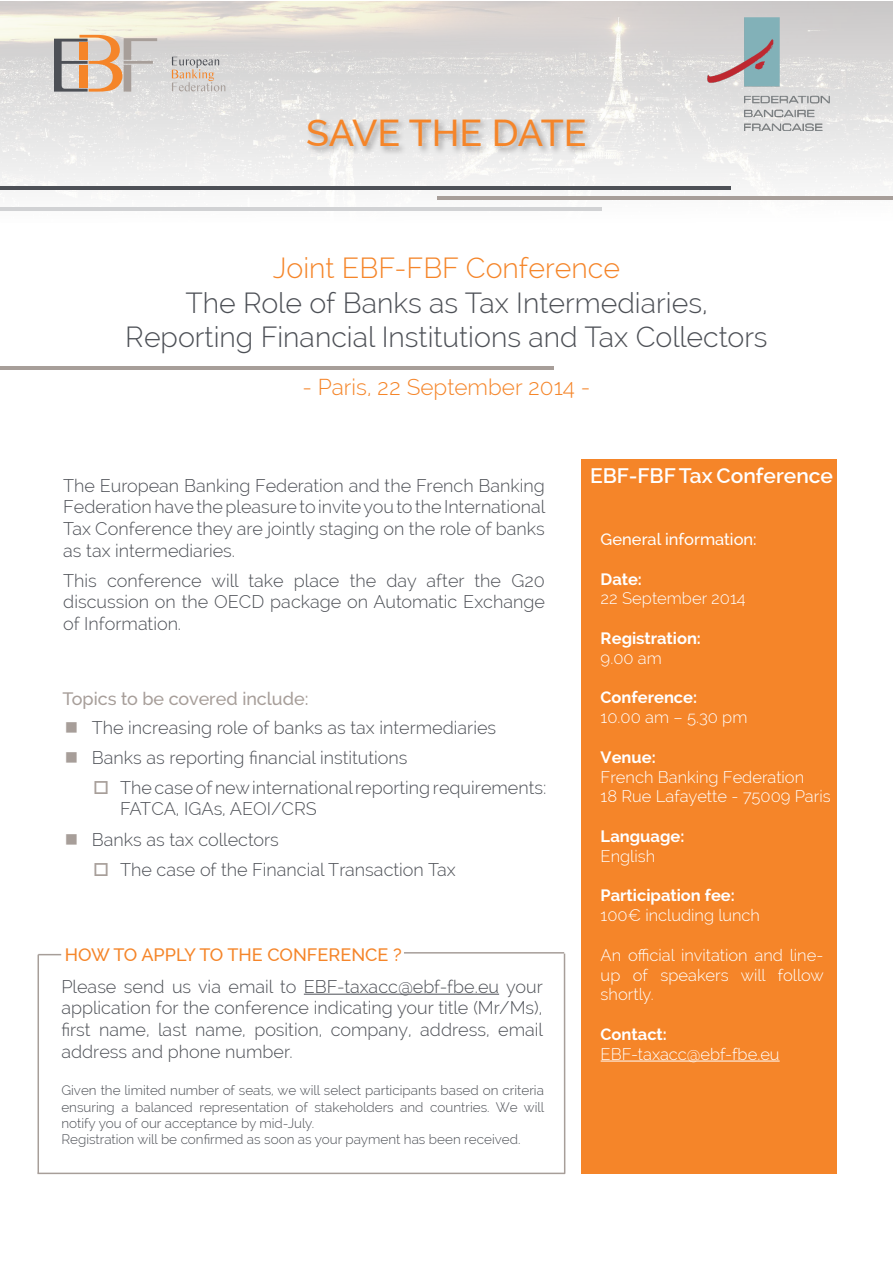
<style>
.page{position:relative;width:893px;height:1263px;background:#fff}
.page>*{position:absolute;margin:0;border:0;box-sizing:border-box;transform-origin:0 0}
.t1{font:500 37.5px "Raleway";letter-spacing:-.005em;color:#f58529}
.t2{font:300 28.5px "Raleway";color:#4d5056}
.t3{font:300 28.5px "Raleway";color:#f58529}
.t4{font:300 22.5px "Raleway";color:#f58529}
.t5{font:600 21px "Raleway";color:#fff}
.t6{font:300 18px/21.6px "Raleway";color:#4d5056;text-align:justify}
.t7{font:500 18px "Raleway";color:#f58529}
.t8{font:500 18px "Raleway";color:#a79e99}
.t9{font:300 16.5px/19.8px "Raleway";color:#fff;text-align:justify}
.t10{font:700 16.5px "Raleway";color:#fff}
.t11{font:500 16.5px "Raleway";color:#fff}
.t12{font:300 13.5px/16.2px "Raleway";color:#4d5056;text-align:justify}
</style>
<div class="page">
<div style="left:581px;top:460px;width:256px;height:714px;background:#f58529"></div>
<img style="left:0;top:1px;width:893px;height:210px">
<hr style="left:0;top:186px;width:731px;height:3px;background:#4d5056">
<svg style="left:54px;top:35px;width:103px;height:57px;background:#cdb7a5"></svg>
<div style="left:124px;top:65px;width:7px;height:27px;background:#a79e99"></div>
<hr style="left:124px;top:61px;width:29px;height:3px;background:#a79e99">
<svg style="left:172px;top:57px;width:53px;height:34px;background:#cfc8c2"></svg>
<div style="left:306px;top:118px;width:287px;height:37px;background:#231f20;opacity:.37"></div>
<hr style="left:438px;top:197px;width:455px;height:3px;background:#a79e99">
<hr style="left:0;top:207px;width:602px;height:3px;background:#d1d2d4">
<hr style="left:0;top:367px;width:553px;height:3px;background:#a79e99">
<hr style="left:601px;top:1061px;width:179px;height:1px;background:#fff">
<hr style="left:304px;top:994px;width:195px;height:1px;background:#4d5056">
<svg style="left:38px;top:954px;width:23px;height:1px"></svg>
<hr style="left:38px;top:955px;width:1px;height:218px;background:#a79e99">
<hr style="left:38px;top:1172px;width:527px;height:2px;background:#a79e99">
<hr style="left:564px;top:953px;width:1px;height:221px;background:#a79e99">
<hr style="left:404px;top:952px;width:160px;height:1px;background:#a79e99">
<img style="left:707px;top:17px;width:122px;height:114px">
<p class="t1" style="left:306px;top:111px;width:282px">SAVE THE DATE</p>
<p class="t3" style="left:273px;top:252px;width:348px">Joint EBF-FBF Conference</p>
<p class="t2" style="left:185px;top:286px;width:524px">The Role of Banks as Tax Intermediaries,</p>
<p class="t2" style="left:125px;top:320px;width:644px">Reporting Financial Institutions and Tax Collectors</p>
<p class="t4" style="left:303px;top:374px;width:289px">- Paris, 22 September 2014 -</p>
<p class="t6" style="left:63px;top:475px;width:484px">The European Banking Federation and the French Banking Federation have the pleasure to invite you to the International Tax Conference they are jointly staging on the role of banks as tax intermediaries.</p>
<p class="t6" style="left:63px;top:569px;width:483px">This conference will take place the day after the G20 discussion on the OECD package on Automatic Exchange of Information.</p>
<p class="t8" style="left:63px;top:688px;width:248px">Topics to be covered include:</p>
<p class="t6" style="left:92px;top:716px;width:406px">The increasing role of banks as tax intermediaries</p>
<p class="t6" style="left:92px;top:746px;width:317px">Banks as reporting financial institutions</p>
<p class="t6" style="left:120px;top:777px;width:428px">The case of new international reporting requirements:<br>FATCA, IGAs, AEOI/CRS</p>
<p class="t6" style="left:92px;top:828px;width:189px">Banks as tax collectors</p>
<p class="t6" style="left:120px;top:858px;width:337px">The case of the Financial Transaction Tax</p>
<p class="t7" style="left:65px;top:944px;width:338px">HOW TO APPLY TO THE CONFERENCE ?</p>
<p class="t6" style="left:61px;top:975px;width:483px">Please send us via email to EBF-taxacc@ebf-fbe.eu your application for the conference indicating your title (Mr/Ms), first name, last name, position, company, address, email address and phone number.</p>
<p class="t12" style="left:61px;top:1082px;width:484px">Given the limited number of seats, we will select participants based on criteria ensuring a balanced representation of stakeholders and countries. We will notify you of our acceptance by mid-July.</p>
<p class="t12" style="left:61px;top:1131px;width:461px">Registration will be confirmed as soon as your payment has been received.</p>
<p class="t5" style="left:590px;top:463px;width:245px">EBF-FBF Tax Conference</p>
<p class="t11" style="left:601px;top:530px;width:158px">General information:</p>
<p class="t10" style="left:601px;top:569px;width:43px">Date:</p>
<p class="t9" style="left:601px;top:588px;width:146px">22 September 2014</p>
<p class="t10" style="left:601px;top:629px;width:102px">Registration:</p>
<p class="t9" style="left:601px;top:648px;width:63px">9.00 am</p>
<p class="t10" style="left:601px;top:688px;width:98px">Conference:</p>
<p class="t9" style="left:601px;top:707px;width:148px">10.00 am – 5.30 pm</p>
<p class="t10" style="left:601px;top:747px;width:57px">Venue:</p>
<p class="t9" style="left:601px;top:767px;width:205px">French Banking Federation</p>
<p class="t9" style="left:601px;top:786px;width:232px">18 Rue Lafayette - 75009 Paris</p>
<p class="t10" style="left:601px;top:827px;width:85px">Language:</p>
<p class="t9" style="left:601px;top:846px;width:56px">English</p>
<p class="t10" style="left:601px;top:886px;width:136px">Participation fee:</p>
<p class="t9" style="left:601px;top:905px;width:161px">100€ including lunch</p>
<p class="t9" style="left:601px;top:945px;width:225px">An official invitation and line&shy;up of speakers will follow shortly.</p>
<p class="t10" style="left:601px;top:1025px;width:68px">Contact:</p>
<p class="t9" style="left:601px;top:1044px;width:181px">EBF-taxacc@ebf-fbe.eu</p>
</div>
